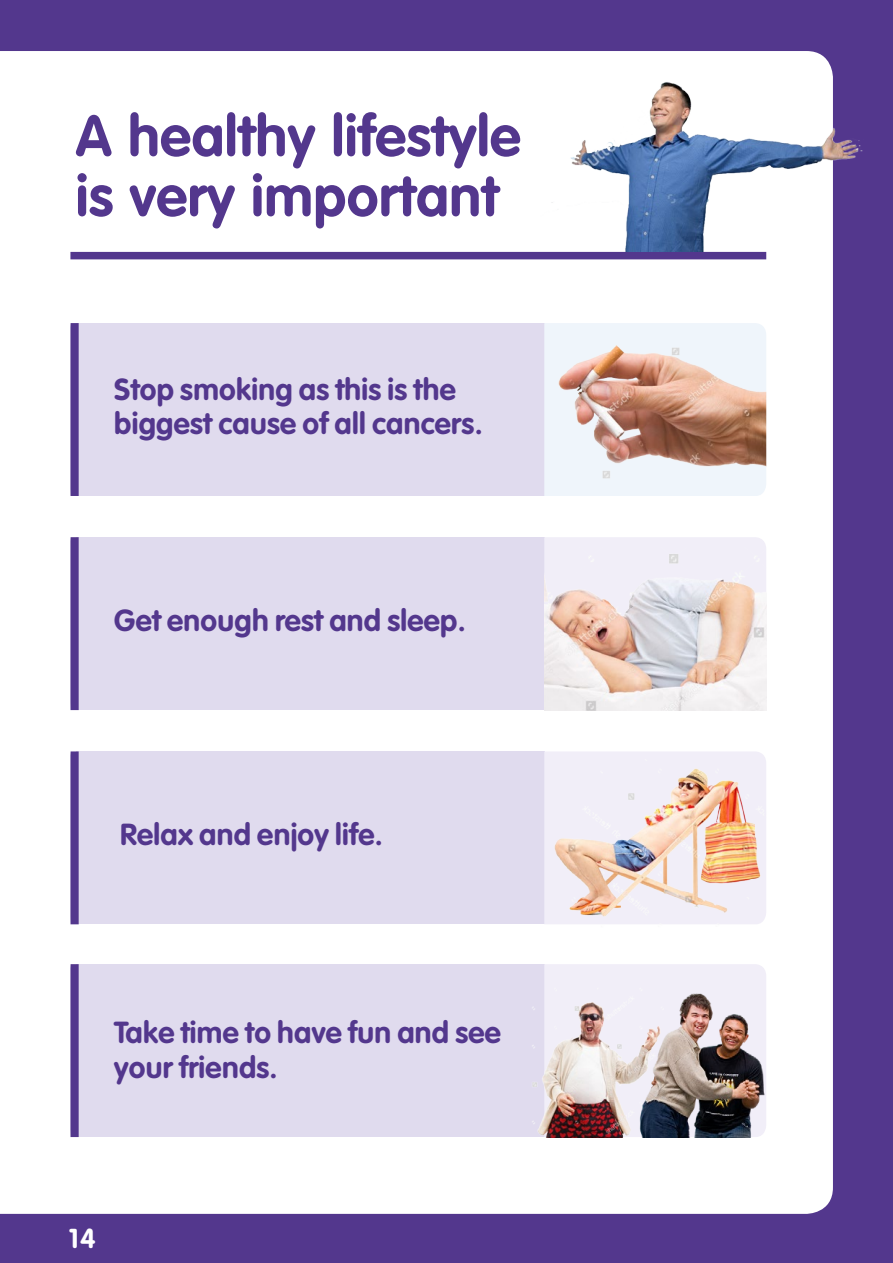
<style>
.page{position:relative;width:893px;height:1263px;background:#53378d}
.page>*{position:absolute;margin:0;border:0;box-sizing:border-box;transform-origin:0 0}
.t1{font:700 57px/60px "VAG Rounded";letter-spacing:.01em;color:#53378d}
.t2{font:700 30px/34.5px "VAG Rounded";letter-spacing:.01em;color:#53378d}
.t3{font:700 27px "VAG Rounded";color:#fff}
</style>
<div class="page">
<div style="left:0;top:51px;width:833px;height:1163px;background:#fff"></div>
<div style="left:70px;top:252px;width:696px;height:7px;background:#53378d"></div>
<div style="left:76px;top:964px;width:469px;height:173px;background:#e0dbee"></div>
<div style="left:544px;top:964px;width:222px;height:28px;background:#f1eef8"></div>
<svg style="left:70px;top:964px;width:9px;height:173px"></svg>
<img style="left:532px;top:987px;width:136px;height:150px">
<div style="left:76px;top:751px;width:469px;height:173px;background:#e0dbee"></div>
<div style="left:544px;top:751px;width:222px;height:173px;background:#f1eef8"></div>
<svg style="left:70px;top:751px;width:9px;height:173px"></svg>
<img style="left:551px;top:759px;width:215px;height:169px">
<div style="left:76px;top:537px;width:469px;height:173px;background:#e0dbee"></div>
<div style="left:544px;top:537px;width:222px;height:11px;background:#f1eef8"></div>
<svg style="left:70px;top:537px;width:9px;height:173px"></svg>
<img style="left:544px;top:548px;width:222px;height:162px">
<div style="left:76px;top:323px;width:469px;height:173px;background:#e0dbee"></div>
<img style="left:544px;top:323px;width:222px;height:173px">
<svg style="left:70px;top:323px;width:9px;height:173px"></svg>
<img style="left:566px;top:992px;width:206px;height:145px">
<img style="left:406px;top:51px;width:457px;height:201px">
<h1 class="t1" style="left:76px;top:105px;width:446px">A healthy lifestyle is very important</h1>
<p class="t2" style="left:114px;top:371px;width:370px">Stop smoking as this is the biggest cause of all cancers.</p>
<p class="t2" style="left:114px;top:602px;width:353px">Get enough rest and sleep.</p>
<p class="t2" style="left:120px;top:817px;width:264px">Relax and enjoy life.</p>
<p class="t2" style="left:114px;top:1015px;width:388px">Take time to have fun and see your friends.</p>
<p class="t3" style="left:69px;top:1222px;width:28px">14</p>
</div>
